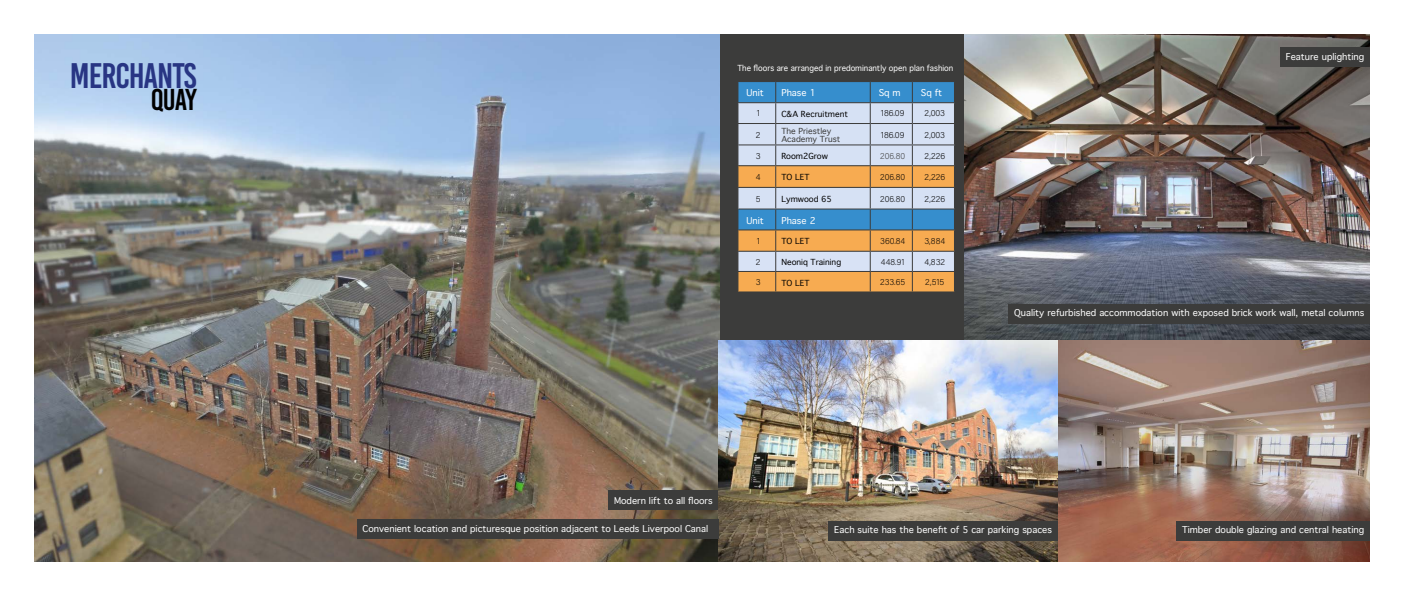
<style>
.page{position:relative;width:1404px;height:596px;background:#fff}
.page>*{position:absolute;margin:0;border:0;box-sizing:border-box;transform-origin:0 0}
.t1{font:35.3px "Bebas Kai";letter-spacing:-.03em;color:#283583}
.t2{font:30px "Bebas Kai";color:#000}
.t3{font:9px "Thonburi";color:#fff}
.t4{font:9px "Acumin Variable Concept";color:#000}
.t5{font:9px "Acumin Variable Concept";color:#3c3c3b}
.t6{font:8px "Thonburi";color:#000}
.t7{font:8px "Thonburi";color:#fff;scale:.95 1}
.t8{font:8px/8px "Thonburi";color:#3c3c3b}
</style>
<div class="page">
<div style="left:701px;top:34px;width:271px;height:317px;background:#3c3c3b"></div>
<img style="left:34px;top:34px;width:685px;height:527px">
<img style="left:964px;top:34px;width:405px;height:306px">
<img style="left:1057px;top:340px;width:312px;height:221px">
<img style="left:718px;top:340px;width:339px;height:221px">
<div style="left:1008px;top:303px;width:361px;height:20px;background:#3c3c3b"></div>
<div style="left:1176px;top:520px;width:193px;height:20px;background:#3c3c3b"></div>
<div style="left:828px;top:520px;width:229px;height:20px;background:#3c3c3b"></div>
<div style="left:1279px;top:47px;width:90px;height:20px;background:#3c3c3b"></div>
<div style="left:608px;top:489px;width:110px;height:20px;background:#3c3c3b"></div>
<div style="left:357px;top:519px;width:361px;height:20px;background:#3c3c3b"></div>
<svg style="left:738px;top:81px;width:216px;height:210px;background:#b7b7b2"></svg>
<h1 class="t1" style="left:70px;top:56px;width:128px">MERCHANTS</h1>
<h2 class="t2" style="left:151px;top:84px;width:47px">QUAY</h2>
<p class="t3" style="left:746px;top:88px;width:19px">Unit</p>
<p class="t3" style="left:781px;top:88px;width:36px">Phase 1</p>
<p class="t3" style="left:878px;top:88px;width:23px">Sq m</p>
<p class="t3" style="left:920px;top:88px;width:23px">Sq ft</p>
<p class="t4" style="left:756px;top:107px;width:5px">1</p>
<p class="t6" style="left:781px;top:109px;width:68px">C&amp;A Recruitment</p>
<p class="t4" style="left:880px;top:107px;width:25px">186.09</p>
<p class="t4" style="left:924px;top:107px;width:22px">2,003</p>
<p class="t4" style="left:756px;top:128px;width:6px">2</p>
<p class="t8" style="left:781px;top:127px;width:60px">The Priestley<br>Academy Trust</p>
<p class="t4" style="left:880px;top:128px;width:25px">186.09</p>
<p class="t4" style="left:924px;top:128px;width:22px">2,003</p>
<p class="t4" style="left:755px;top:149px;width:6px">3</p>
<p class="t6" style="left:781px;top:152px;width:48px">Room2Grow</p>
<p class="t5" style="left:880px;top:149px;width:26px">206.80</p>
<p class="t4" style="left:924px;top:149px;width:22px">2,226</p>
<p class="t4" style="left:755px;top:170px;width:6px">4</p>
<p class="t6" style="left:781px;top:173px;width:30px">TO LET</p>
<p class="t4" style="left:880px;top:170px;width:26px">206.80</p>
<p class="t4" style="left:924px;top:170px;width:22px">2,226</p>
<p class="t4" style="left:755px;top:192px;width:6px">5</p>
<p class="t6" style="left:781px;top:194px;width:52px">Lymwood 65</p>
<p class="t4" style="left:880px;top:192px;width:26px">206.80</p>
<p class="t4" style="left:924px;top:192px;width:22px">2,226</p>
<p class="t3" style="left:746px;top:215px;width:19px">Unit</p>
<p class="t3" style="left:781px;top:215px;width:36px">Phase 2</p>
<p class="t4" style="left:756px;top:234px;width:5px">1</p>
<p class="t6" style="left:781px;top:237px;width:30px">TO LET</p>
<p class="t4" style="left:880px;top:234px;width:26px">360.84</p>
<p class="t4" style="left:924px;top:234px;width:22px">3,884</p>
<p class="t4" style="left:756px;top:255px;width:6px">2</p>
<p class="t6" style="left:781px;top:257px;width:61px">Neoniq Training</p>
<p class="t4" style="left:880px;top:255px;width:25px">448.91</p>
<p class="t4" style="left:924px;top:255px;width:22px">4,832</p>
<p class="t4" style="left:755px;top:275px;width:6px">3</p>
<p class="t6" style="left:781px;top:278px;width:30px">TO LET</p>
<p class="t4" style="left:880px;top:275px;width:26px">233.65</p>
<p class="t4" style="left:925px;top:275px;width:21px">2,515</p>
<p class="t7" style="left:737px;top:64px;width:229px">The floors are arranged in predominantly open plan fashion</p>
<p class="t3" style="left:1285px;top:51px;width:80px">Feature uplighting</p>
<p class="t3" style="left:1014px;top:308px;width:351px">Quality refurbished accommodation with exposed brick work wall, metal columns</p>
<p class="t3" style="left:614px;top:495px;width:100px">Modern lift to all floors</p>
<p class="t3" style="left:362px;top:523px;width:347px">Convenient location and picturesque position adjacent to Leeds Liverpool Canal</p>
<p class="t3" style="left:834px;top:524px;width:219px">Each suite has the benefit of 5 car parking spaces</p>
<p class="t3" style="left:1181px;top:524px;width:184px">Timber double glazing and central heating</p>
</div>
